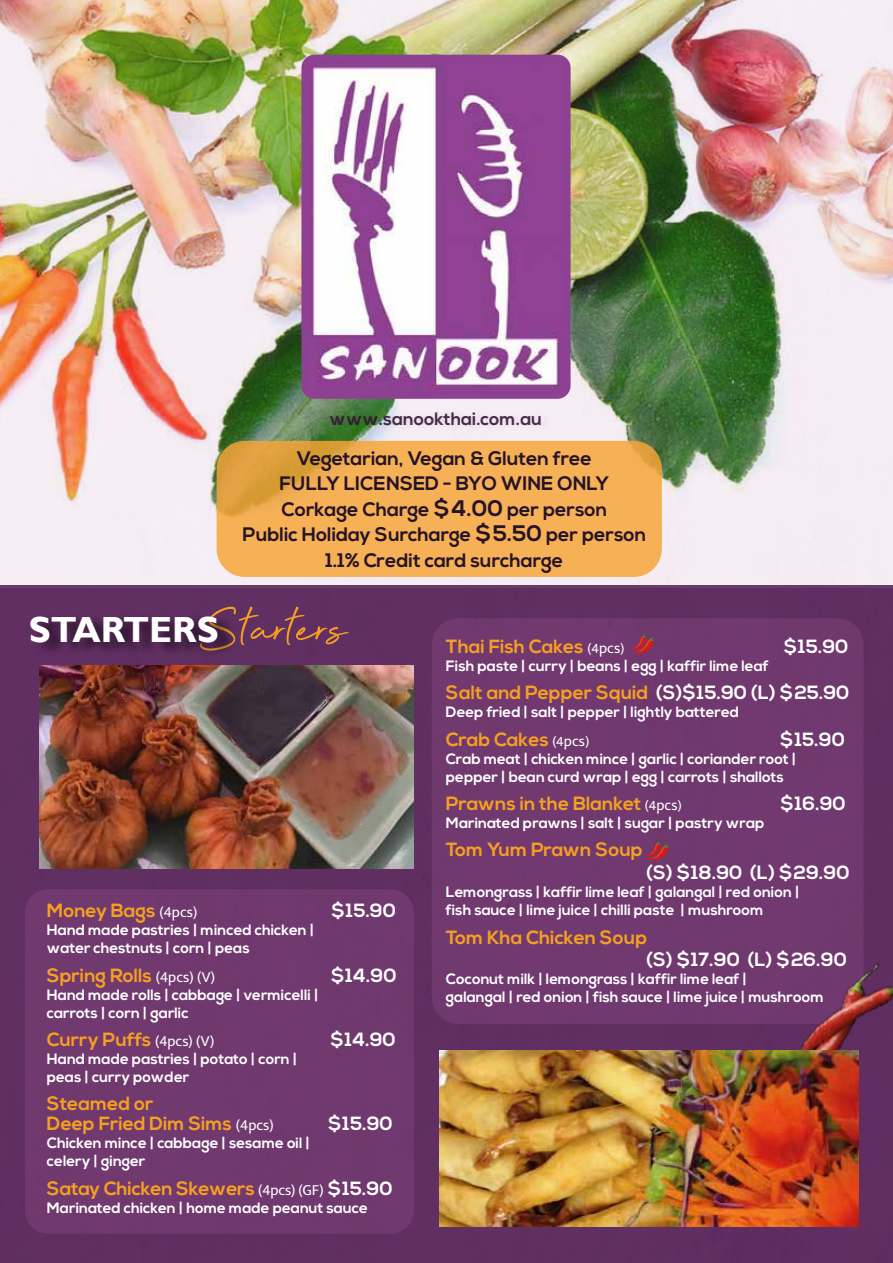
<style>
.page{position:relative;width:893px;height:1263px;background:#fff}
.page>*{position:absolute;margin:0;border:0;box-sizing:border-box;transform-origin:0 0}
.t1{font:700 36.3px "Gill Sans";color:#fff}
.t2{font:700 19.5px/25.5px "Nexa";color:#251328;text-align:center}
.t3{font:700 19.05px/19.6px "Nexa";color:#f6a022}
.t4{font:700 19.05px "Nexa";color:#fff}
.t5{font:700 18px "Nexa";color:#321638}
.t6{font:700 15px/18px "Nexa";color:#fff}
.s1{font-size:22.5px}
.s2{font-family:"Beyond Infinity";font-weight:400;font-size:64.95px;color:#f6a022}
.s3{font-family:"Mukta";font-weight:400;font-size:15.3px;color:#fff}
.s4{color:#fff}
.s5{font-family:"Mukta Mahee";font-weight:400;font-size:15.3px;color:#fff}
</style>
<div class="page">
<img style="left:0;top:0;width:893px;height:586px">
<div style="left:0;top:586px;width:893px;height:677px;background:#602f62"></div>
<div style="left:301px;top:55px;width:270px;height:344px;background:#8d4192;border-radius:13px"></div>
<img style="left:309px;top:63px;width:250px;height:325px">
<div style="left:432px;top:618px;width:432px;height:406px;background:#71396f;border-radius:26px"></div>
<div style="left:25px;top:889px;width:389px;height:344px;background:#70396f;border-radius:23px"></div>
<img style="left:734px;top:963px;width:159px;height:88px">
<img style="left:327px;top:403px;width:226px;height:35px">
<img style="left:38px;top:619px;width:223px;height:47px">
<svg style="left:631px;top:634px;width:23px;height:20px"></svg>
<svg style="left:646px;top:841px;width:22px;height:19px"></svg>
<img style="left:39px;top:666px;width:375px;height:202px">
<svg style="left:217px;top:441px;width:445px;height:136px;background:#f2ad51"></svg>
<img style="left:440px;top:1051px;width:419px;height:175px">
<p class="t5" style="left:330px;top:409px;width:214px">www.sanookthai.com.au</p>
<h2 class="t2" style="left:243px;top:446px;width:405px">Vegetarian, Vegan &amp; Gluten free<br>FULLY LICENSED - BYO WINE ONLY<br>Corkage Charge <span class="s1">$4.00</span> per person<br>Public Holiday Surcharge <span class="s1">$5.50</span> per person<br>1.1% Credit card surcharge</h2>
<h1 class="t1" style="left:29px;top:608px;width:319px">STARTERS<span class="s2">Starters</span></h1>
<p class="t3" style="left:47px;top:902px;width:152px">Money Bags <span class="s3">(4pcs)</span></p>
<p class="t4" style="left:331px;top:900px;width:67px">$15.90</p>
<p class="t6" style="left:47px;top:922px;width:269px">Hand made pastries | minced chicken | water chestnuts | corn | peas</p>
<p class="t3" style="left:47px;top:966px;width:170px">Spring Rolls <span class="s3">(4pcs) (V)</span></p>
<p class="t4" style="left:331px;top:964px;width:67px">$14.90</p>
<p class="t6" style="left:47px;top:986px;width:273px">Hand made rolls | cabbage | vermicelli | carrots | corn | garlic</p>
<p class="t3" style="left:47px;top:1030px;width:169px">Curry Puffs <span class="s3">(4pcs) (V)</span></p>
<p class="t4" style="left:330px;top:1028px;width:67px">$14.90</p>
<p class="t6" style="left:47px;top:1050px;width:252px">Hand made pastries | potato | corn | peas | curry powder</p>
<p class="t3" style="left:47px;top:1095px;width:228px">Steamed or<br>Deep Fried Dim Sims <span class="s3">(4pcs)</span></p>
<p class="t4" style="left:328px;top:1112px;width:67px">$15.90</p>
<p class="t6" style="left:47px;top:1134px;width:265px">Chicken mince | cabbage | sesame oil | celery | ginger</p>
<p class="t3" style="left:47px;top:1179px;width:347px">Satay Chicken Skewers <span class="s3">(4pcs) (GF)</span> <span class="s4">$15.90</span></p>
<p class="t6" style="left:47px;top:1199px;width:323px">Marinated chicken | home made peanut sauce</p>
<p class="t3" style="left:446px;top:637px;width:180px">Thai Fish Cakes <span class="s5">(4pcs)</span></p>
<p class="t4" style="left:783px;top:635px;width:67px">$15.90</p>
<p class="t6" style="left:446px;top:657px;width:324px">Fish paste | curry | beans | egg | kaffir lime leaf</p>
<p class="t3" style="left:446px;top:684px;width:405px">Salt and Pepper Squid <span class="s4">(S)$15.90 (L) $25.90</span></p>
<p class="t6" style="left:446px;top:704px;width:295px">Deep fried | salt | pepper | lightly battered</p>
<p class="t3" style="left:446px;top:730px;width:145px">Crab Cakes <span class="s5">(4pcs)</span></p>
<p class="t4" style="left:780px;top:728px;width:67px">$15.90</p>
<p class="t6" style="left:446px;top:750px;width:352px">Crab meat | chicken mince | garlic | coriander root | pepper | bean curd wrap | egg | carrots | shallots</p>
<p class="t3" style="left:446px;top:794px;width:237px">Prawns in the Blanket <span class="s5">(4pcs)</span></p>
<p class="t4" style="left:780px;top:792px;width:67px">$16.90</p>
<p class="t6" style="left:446px;top:814px;width:320px">Marinated prawns | salt | sugar | pastry wrap</p>
<p class="t3" style="left:446px;top:841px;width:198px">Tom Yum Prawn Soup</p>
<p class="t4" style="left:647px;top:861px;width:205px">(S) $18.90 (L) $29.90</p>
<p class="t6" style="left:446px;top:883px;width:355px">Lemongrass | kaffir lime leaf | galangal | red onion | fish sauce | lime juice | chilli paste | mushroom</p>
<p class="t3" style="left:446px;top:928px;width:203px">Tom Kha Chicken Soup</p>
<p class="t4" style="left:647px;top:948px;width:202px">(S) $17.90 (L) $26.90</p>
<p class="t6" style="left:446px;top:970px;width:379px">Coconut milk | lemongrass | kaffir lime leaf |<br>galangal | red onion | fish sauce | lime juice | mushroom</p>
</div>
